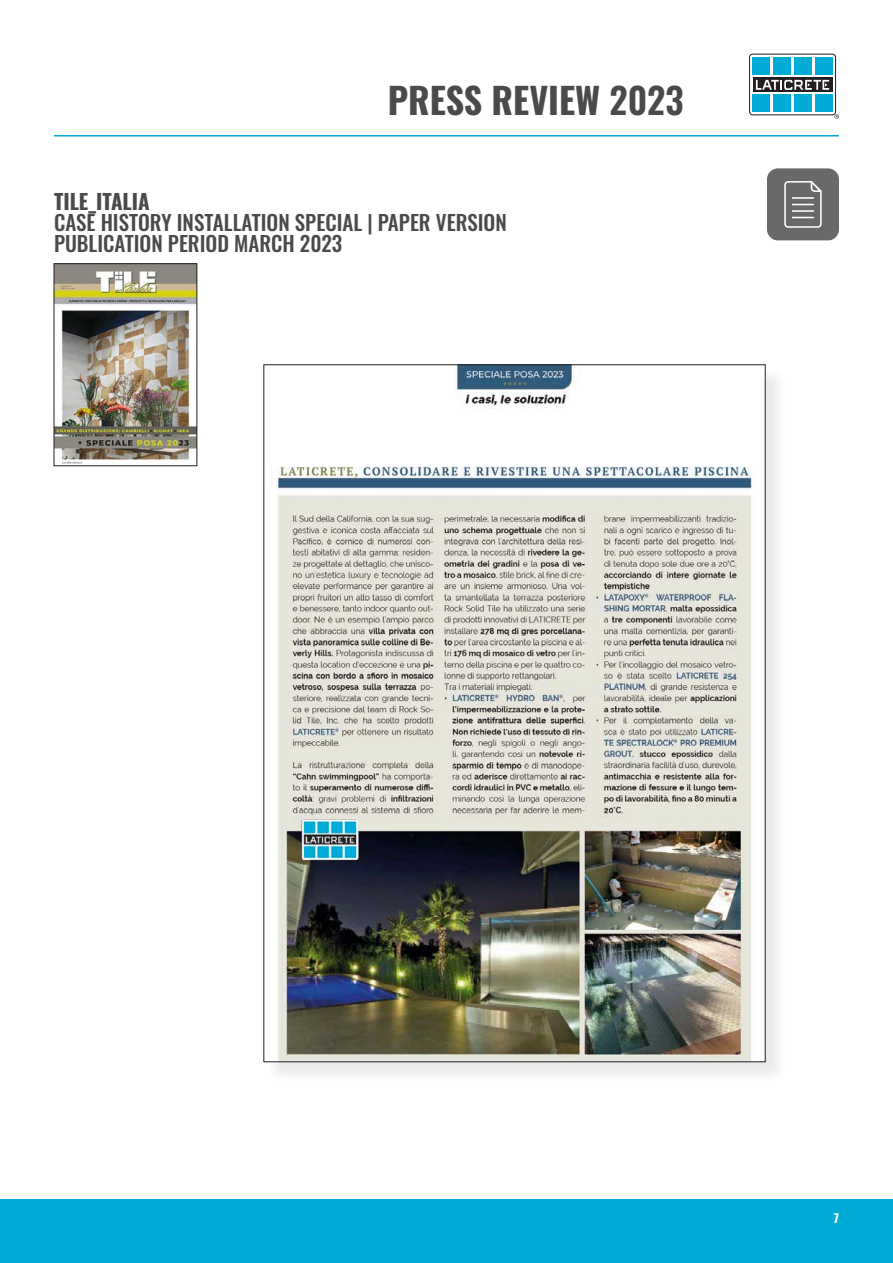
<style>
.page{position:relative;width:893px;height:1263px;background:#fff}
.page>*{position:absolute;margin:0;border:0;box-sizing:border-box;transform-origin:0 0}
.t1{font:700 36px "Oswald";color:#494a4b}
.t2{font:500 21px "Oswald";color:#494a4b}
.t3{font:700 21px "Oswald";color:#494a4b}
.t4{font:700 12px "Oswald";color:#fff}
.s1{font-weight:600}
</style>
<div class="page">
<div style="left:749px;top:54px;width:87px;height:61px;border:1px solid #231f20;border-radius:3px"></div>
<div style="left:753px;top:94px;width:17px;height:18px;background:#00acd5"></div>
<div style="left:773px;top:94px;width:18px;height:18px;background:#00acd5"></div>
<div style="left:794px;top:94px;width:17px;height:18px;background:#00acd5"></div>
<div style="left:815px;top:94px;width:17px;height:18px;background:#00acd5"></div>
<svg style="left:753px;top:77px;width:79px;height:15px"></svg>
<svg style="left:756px;top:80px;width:73px;height:10px"></svg>
<div style="left:753px;top:57px;width:17px;height:18px;background:#00acd5"></div>
<div style="left:773px;top:57px;width:18px;height:18px;background:#00acd5"></div>
<div style="left:794px;top:57px;width:17px;height:18px;background:#00acd5"></div>
<div style="left:815px;top:57px;width:17px;height:18px;background:#00acd5"></div>
<svg style="left:834px;top:114px;width:5px;height:5px"></svg>
<hr style="left:54px;top:135px;width:785px;height:1px;background:#00acd5">
<div style="left:0;top:1200px;width:893px;height:63px;background:#00acd5"></div>
<img style="left:56px;top:265px;width:139px;height:199px">
<div style="left:54px;top:263px;width:143px;height:203px;border:1px solid #231f20"></div>
<div style="left:266px;top:367px;width:520px;height:715px;background:#231f20;opacity:.1"></div>
<img style="left:271px;top:367px;width:492px;height:693px">
<div style="left:767px;top:168px;width:72px;height:72px;background:#69696c;border-radius:11px"></div>
<svg style="left:784px;top:181px;width:38px;height:47px"></svg>
<h1 class="t1" style="left:388px;top:82px;width:297px">PRESS REVIEW <span class="s1">2023</span></h1>
<p class="t3" style="left:54px;top:190px;width:97px">TILE_ITALIA</p>
<p class="t2" style="left:54px;top:211px;width:454px">CASE HISTORY INSTALLATION SPECIAL | PAPER VERSION</p>
<p class="t2" style="left:54px;top:232px;width:290px">PUBLICATION PERIOD MARCH 2023</p>
<p class="t4" style="left:834px;top:1212px;width:7px">7</p>
</div>
